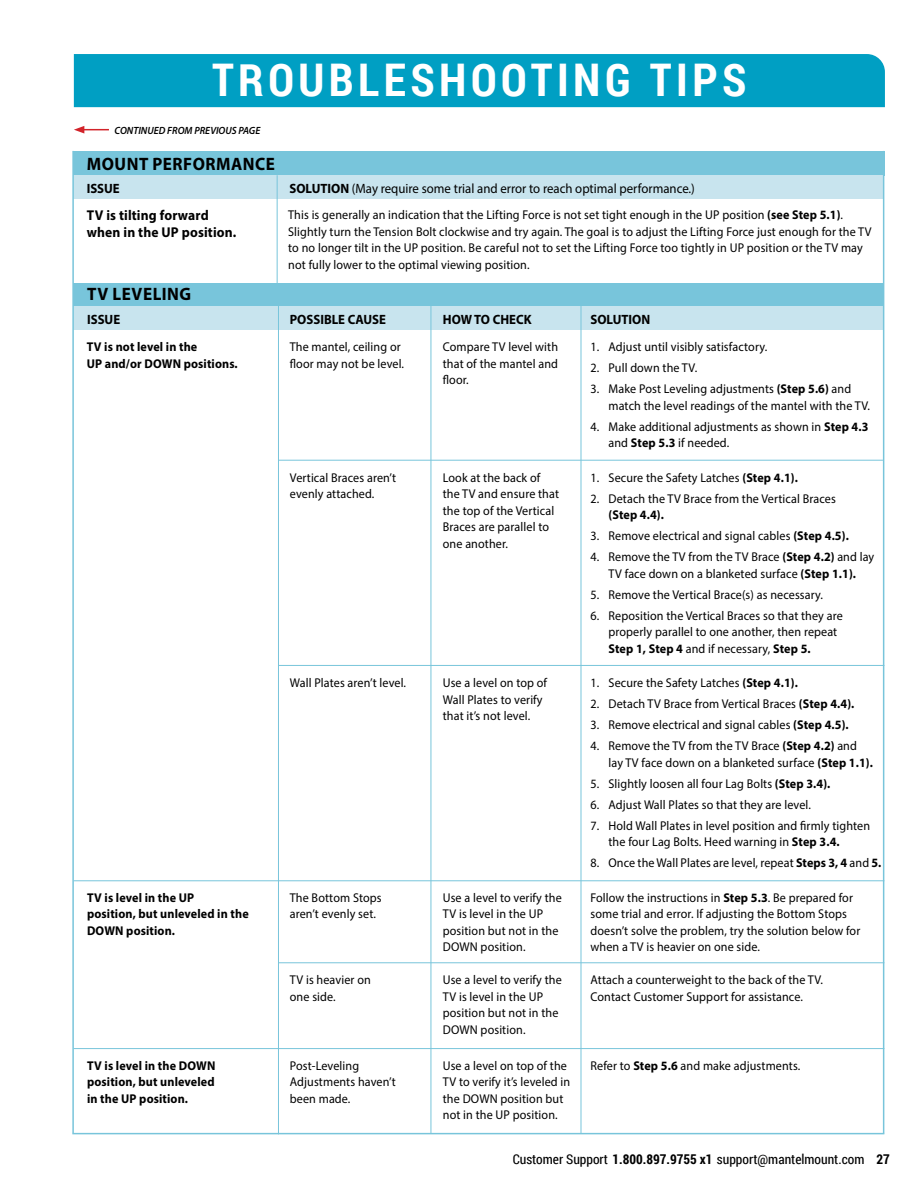
<style>
.page{position:relative;width:918px;height:1188px;background:#fff}
.page>*{position:absolute;margin:0;border:0;box-sizing:border-box;transform-origin:0 0}
.t1{font:700 45px "Roboto Condensed";letter-spacing:.1em;color:#fff}
.t2{font:700 18px "Myriad Pro";letter-spacing:.03em;color:#000;scale:.95 1}
.t3{font:700 14.25px/17.1px "Myriad Pro";letter-spacing:.01em;color:#000;scale:.95 1}
.t4{font:13.5px "Myriad Pro";color:#000;scale:.95 1}
.t5{font:13.5px "Roboto Condensed";color:#000}
.t6{font:700 13.5px "Myriad Pro";color:#000;scale:.95 1}
.t7{font:12.75px/16.5px "Myriad Pro";letter-spacing:.01em;color:#000;scale:.95 1}
.t8{font:700 12.75px/16.5px "Myriad Pro";letter-spacing:.01em;color:#000;scale:.95 1}
.t9{font:italic 600 10.5px "Myriad Pro";color:#000;scale:.95 1}
.s1{font-weight:700}
</style>
<div class="page">
<svg style="left:74px;top:126px;width:35px;height:8px"></svg>
<div style="left:73px;top:151px;width:811px;height:24px;background:#78c5db"></div>
<div style="left:73px;top:283px;width:810px;height:24px;background:#78c5db"></div>
<div style="left:73px;top:175px;width:810px;height:24px;background:#c8e4ee"></div>
<div style="left:73px;top:307px;width:811px;height:23px;background:#c8e4ee"></div>
<hr style="left:279px;top:665px;width:605px;height:1px;background:#78c5db">
<hr style="left:73px;top:880px;width:811px;height:1px;background:#78c5db">
<hr style="left:278px;top:962px;width:606px;height:1px;background:#78c5db">
<hr style="left:73px;top:1048px;width:811px;height:1px;background:#78c5db">
<hr style="left:279px;top:460px;width:604px;height:1px;background:#78c5db">
<hr style="left:72px;top:1133px;width:812px;height:1px;background:#78c5db">
<hr style="left:277px;top:175px;width:1px;height:112px;background:#78c5db">
<hr style="left:278px;top:306px;width:1px;height:828px;background:#78c5db">
<hr style="left:72px;top:151px;width:2px;height:982px;background:#78c5db">
<hr style="left:431px;top:306px;width:1px;height:827px;background:#78c5db">
<hr style="left:581px;top:306px;width:1px;height:827px;background:#78c5db">
<hr style="left:883px;top:151px;width:1px;height:982px;background:#78c5db">
<div style="left:74px;top:54px;width:811px;height:53px;background:#009fc3"></div>
<h1 class="t1" style="left:212px;top:48px;width:536px">TROUBLESHOOTING TIPS</h1>
<p class="t9" style="left:115px;top:124px;width:155px">CONTINUED FROM PREVIOUS PAGE</p>
<h2 class="t2" style="left:87px;top:152px;width:199px">MOUNT PERFORMANCE</h2>
<p class="t6" style="left:87px;top:180px;width:36px">ISSUE</p>
<p class="t4" style="left:289px;top:180px;width:428px"><span class="s1">SOLUTION</span> (May require some trial and error to reach optimal performance.)</p>
<p class="t3" style="left:87px;top:206px;width:159px">TV is tilting forward when in the UP position.</p>
<p class="t7" style="left:288px;top:206px;width:616px">This is generally an indication that the Lifting Force is not set tight enough in the UP position <span class="s1">(see Step 5.1)</span>.<br>Slightly turn the Tension Bolt clockwise and try again. The goal is to adjust the Lifting Force just enough for the TV to no longer tilt in the UP position. Be careful not to set the Lifting Force too tightly in UP position or the TV may not fully lower to the optimal viewing position.</p>
<h2 class="t2" style="left:87px;top:283px;width:111px">TV LEVELING</h2>
<p class="t6" style="left:87px;top:311px;width:36px">ISSUE</p>
<p class="t6" style="left:290px;top:311px;width:103px">POSSIBLE CAUSE</p>
<p class="t6" style="left:443px;top:311px;width:95px">HOW TO CHECK</p>
<p class="t6" style="left:591px;top:311px;width:64px">SOLUTION</p>
<p class="t8" style="left:87px;top:338px;width:160px">TV is not level in the<br>UP and/or DOWN positions.</p>
<p class="t8" style="left:87px;top:889px;width:172px">TV is level in the UP<br>position, but unleveled in the<br>DOWN position.</p>
<p class="t7" style="left:290px;top:338px;width:121px">The mantel, ceiling or floor may not be level.</p>
<p class="t7" style="left:290px;top:469px;width:113px">Vertical Braces aren’t evenly attached.</p>
<p class="t7" style="left:290px;top:674px;width:123px">Wall Plates aren’t level.</p>
<p class="t7" style="left:290px;top:889px;width:98px">The Bottom Stops aren’t evenly set.</p>
<p class="t7" style="left:443px;top:338px;width:123px;text-align:justify">Compare TV level with that of the mantel and floor.</p>
<p class="t7" style="left:443px;top:469px;width:124px">Look at the back of the TV and ensure that the top of the Vertical<br>Braces are parallel to one another.</p>
<p class="t7" style="left:443px;top:674px;width:111px">Use a level on top of<br>Wall Plates to verify that it’s not level.</p>
<p class="t7" style="left:443px;top:889px;width:127px">Use a level to verify the<br>TV is level in the UP position but not in the<br>DOWN position.</p>
<p class="t7" style="left:591px;top:338px;width:186px">1. Adjust until visibly satisfactory.</p>
<p class="t7" style="left:591px;top:359px;width:113px">2. Pull down the TV.</p>
<p class="t7" style="left:609px;top:380px;width:276px;text-indent:-18px">3. Make Post Leveling adjustments <span class="s1">(Step 5.6)</span> and match the level readings of the mantel with the TV.</p>
<p class="t7" style="left:609px;top:418px;width:275px;text-indent:-18px">4. Make additional adjustments as shown in <span class="s1">Step 4.3 </span>and <span class="s1">Step 5.3</span> if needed.</p>
<p class="t7" style="left:591px;top:469px;width:220px">1. Secure the Safety Latches <span class="s1">(Step 4.1).</span></p>
<p class="t7" style="left:591px;top:490px;width:260px">2. Detach the TV Brace from the Vertical Braces</p>
<p class="t8" style="left:609px;top:506px;width:60px">(Step 4.4).</p>
<p class="t7" style="left:591px;top:528px;width:273px">3. Remove electrical and signal cables <span class="s1">(Step 4.5).</span></p>
<p class="t7" style="left:591px;top:549px;width:300px;text-align:center">4. Remove the TV from the TV Brace <span class="s1">(Step 4.2)</span> and lay<br>TV face down on a blanketed surface <span class="s1">(Step 1.1).</span></p>
<p class="t7" style="left:591px;top:586px;width:245px">5. Remove the Vertical Brace(s) as necessary.</p>
<p class="t7" style="left:609px;top:607px;width:248px;text-indent:-18px">6. Reposition the Vertical Braces so that they are properly parallel to one another, then repeat<br><span class="s1">Step 1, Step 4</span> and if necessary, <span class="s1">Step 5.</span></p>
<p class="t7" style="left:591px;top:674px;width:220px">1. Secure the Safety Latches <span class="s1">(Step 4.1).</span></p>
<p class="t7" style="left:591px;top:695px;width:279px">2. Detach TV Brace from Vertical Braces <span class="s1">(Step 4.4).</span></p>
<p class="t7" style="left:591px;top:716px;width:273px">3. Remove electrical and signal cables <span class="s1">(Step 4.5).</span></p>
<p class="t7" style="left:609px;top:737px;width:280px;text-indent:-18px">4. Remove the TV from the TV Brace <span class="s1">(Step 4.2)</span> and lay TV face down on a blanketed surface <span class="s1">(Step 1.1).</span></p>
<p class="t7" style="left:591px;top:775px;width:254px">5. Slightly loosen all four Lag Bolts <span class="s1">(Step 3.4).</span></p>
<p class="t7" style="left:591px;top:796px;width:232px">6. Adjust Wall Plates so that they are level.</p>
<p class="t7" style="left:609px;top:817px;width:277px;text-indent:-18px">7. Hold Wall Plates in level position and firmly tighten the four Lag Bolts. Heed warning in <span class="s1">Step 3.4.</span></p>
<p class="t7" style="left:591px;top:854px;width:308px">8. Once the Wall Plates are level, repeat <span class="s1">Steps 3, 4</span> and <span class="s1">5.</span></p>
<p class="t7" style="left:591px;top:889px;width:286px">Follow the instructions in <span class="s1">Step 5.3</span>. Be prepared for some trial and error. If adjusting the Bottom Stops doesn’t solve the problem, try the solution below for when a TV is heavier on one side.</p>
<p class="t7" style="left:290px;top:971px;width:87px">TV is heavier on one side.</p>
<p class="t7" style="left:443px;top:971px;width:127px">Use a level to verify the<br>TV is level in the UP position but not in the<br>DOWN position.</p>
<p class="t7" style="left:591px;top:971px;width:245px">Attach a counterweight to the back of the TV.<br>Contact Customer Support for assistance.</p>
<p class="t8" style="left:87px;top:1057px;width:137px;text-align:justify">TV is level in the DOWN position, but unleveled in the UP position.</p>
<p class="t7" style="left:290px;top:1057px;width:113px">Post-Leveling<br>Adjustments haven’t been made.</p>
<p class="t7" style="left:443px;top:1057px;width:136px">Use a level on top of the<br>TV to verify it’s leveled in the DOWN position but not in the UP position.</p>
<p class="t7" style="left:591px;top:1057px;width:221px">Refer to <span class="s1">Step 5.6</span> and make adjustments.</p>
<p class="t5" style="left:513px;top:1150px;width:379px">Customer Support <span class="s1">1.800.897.9755 x1</span> support@mantelmount.com <span class="s1">27</span></p>
</div>
